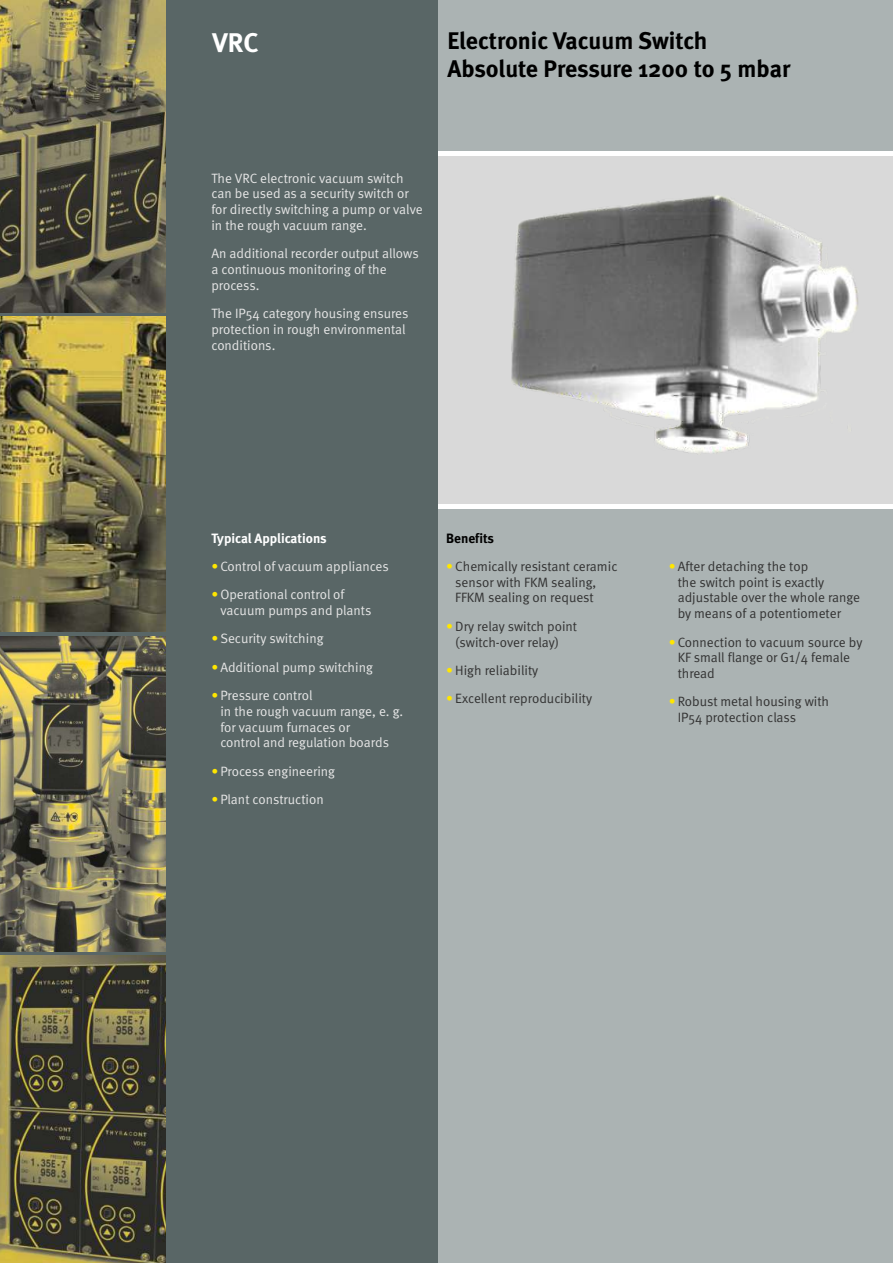
<style>
.page{position:relative;width:893px;height:1263px;background:#fff}
.page>*{position:absolute;margin:0;border:0;box-sizing:border-box;transform-origin:0 0}
.t1{font:700 27px "Meta";color:#fff}
.t2{font:700 24px/28px "Meta";color:#000}
.t3{font:13.5px/15.8px "Meta Normal";color:#e6e6e6}
.t4{font:13.5px/15.8px "Meta Normal";color:#333}
.t5{font:700 13.5px "Meta";color:#fff}
.t6{font:700 13.5px "Meta";color:#000}
.s1{color:#ffe600}
</style>
<div class="page">
<div style="left:437px;top:0;width:456px;height:1263px;background:#abb3b3"></div>
<div style="left:426px;top:154px;width:467px;height:352px;background:#d9d9d9"></div>
<hr style="left:422px;top:505px;width:471px;height:4px;background:#fff">
<hr style="left:397px;top:152px;width:496px;height:4px;background:#fff">
<div style="left:0;top:0;width:437px;height:1263px;background:#596666"></div>
<img style="left:0;top:955px;width:166px;height:308px">
<img style="left:0;top:316px;width:166px;height:315px">
<img style="left:0;top:636px;width:166px;height:315px">
<img style="left:0;top:0;width:166px;height:312px">
<img style="left:511px;top:195px;width:347px;height:258px">
<h1 class="t1" style="left:213px;top:27px;width:48px">VRC</h1>
<h2 class="t2" style="left:447px;top:27px;width:344px">Electronic Vacuum Switch<br>Absolute Pressure 1200 to 5 mbar</h2>
<p class="t3" style="left:211px;top:170px;width:213px">The VRC electronic vacuum switch can be used as a security switch or for directly switching a pump or valve in the rough vacuum range.</p>
<p class="t3" style="left:211px;top:246px;width:209px">An additional recorder output allows a continuous monitoring of the process.</p>
<p class="t3" style="left:211px;top:305px;width:199px">The IP54 category housing ensures protection in rough environmental conditions.</p>
<p class="t6" style="left:446px;top:530px;width:49px">Benefits</p>
<p class="t4" style="left:455px;top:574px;width:143px">sensor with FKM sealing,</p>
<p class="t4" style="left:678px;top:574px;width:148px">the switch point is exactly</p>
<p class="t4" style="left:455px;top:590px;width:140px">FFKM sealing on request</p>
<p class="t4" style="left:678px;top:590px;width:184px">adjustable over the whole range by means of a potentiometer</p>
<p class="t4" style="left:455px;top:634px;width:105px">(switch-over relay)</p>
<p class="t4" style="left:678px;top:650px;width:174px">KF small flange or G1/4 female thread</p>
<p class="t4" style="left:678px;top:709px;width:120px">IP54 protection class</p>
<p class="t5" style="left:211px;top:530px;width:117px">Typical Applications</p>
<p class="t3" style="left:211px;top:558px;width:179px"><span class="s1">•</span> Control of vacuum appliances</p>
<p class="t4" style="left:446px;top:558px;width:173px"><span class="s1">•</span> Chemically resistant ceramic</p>
<p class="t4" style="left:669px;top:558px;width:141px"><span class="s1">•</span>After detaching the top</p>
<p class="t3" style="left:211px;top:587px;width:135px"><span class="s1">•</span>Operational control of</p>
<p class="t4" style="left:446px;top:618px;width:132px"><span class="s1">•</span>Dry relay switch point</p>
<p class="t3" style="left:211px;top:631px;width:114px"><span class="s1">•</span> Security switching</p>
<p class="t4" style="left:669px;top:634px;width:195px"><span class="s1">•</span>Connection to vacuum source by</p>
<p class="t3" style="left:211px;top:659px;width:163px"><span class="s1">•</span> Additional pump switching</p>
<p class="t4" style="left:446px;top:662px;width:93px"><span class="s1">•</span>High reliability</p>
<p class="t3" style="left:211px;top:687px;width:103px"><span class="s1">•</span> Pressure control</p>
<p class="t4" style="left:446px;top:691px;width:147px"><span class="s1">•</span> Excellent reproducibility</p>
<p class="t4" style="left:669px;top:694px;width:162px"><span class="s1">•</span>Robust metal housing with</p>
<p class="t3" style="left:220px;top:602px;width:153px">vacuum pumps and plants</p>
<p class="t3" style="left:220px;top:703px;width:184px">in the rough vacuum range, e. g. for vacuum furnaces or<br>control and regulation boards</p>
<p class="t3" style="left:211px;top:763px;width:125px"><span class="s1">•</span>Process engineering</p>
<p class="t3" style="left:211px;top:791px;width:114px"><span class="s1">•</span>Plant construction</p>
</div>
